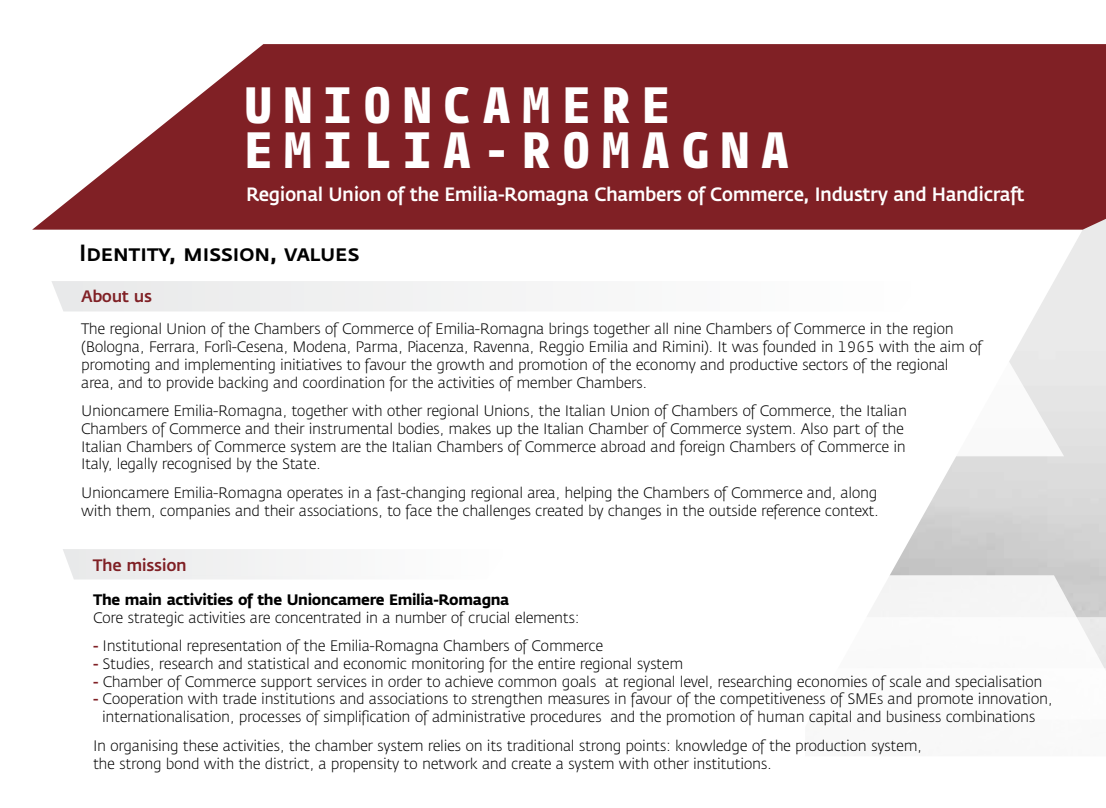
<style>
.page{position:relative;width:1106px;height:808px;background:#fff}
.page>*{position:absolute;margin:0;border:0;box-sizing:border-box;transform-origin:0 0}
.t1{font:700 50.4px/45px "Fedra Mono";letter-spacing:.2em;color:#fff}
.t2{font:23.25px "Fedra Sans Medium SC";letter-spacing:-.025em;color:#000}
.t3{font:500 19.05px "Fedra Sans";letter-spacing:-.025em;color:#fff;scale:.94 1}
.t4{font:500 16.35px "Fedra Sans";letter-spacing:-.025em;color:#802025}
.t5{font:15px/17.7px "Fedra Sans Light TF";letter-spacing:-.025em;color:#000}
.t6{font:700 15px "Fedra Sans";letter-spacing:-.025em;color:#000}
.s1{font-family:"Fedra Sans";font-weight:500;color:#802025}
</style>
<div class="page">
<svg style="left:957px;top:314px;width:107px;height:142px"></svg>
<svg style="left:119px;top:575px;width:987px;height:181px"></svg>
<div style="left:52px;top:281px;width:474px;height:30px;background:#eeeff0"></div>
<svg style="left:63px;top:549px;width:444px;height:30px"></svg>
<svg style="left:32px;top:44px;width:1074px;height:186px;background:#8e383d"></svg>
<h1 class="t1" style="left:243px;top:83px;width:548px">UNIONCAMERE<br>EMILIA-ROMAGNA</h1>
<p class="t3" style="left:246px;top:184px;width:829px">Regional Union of the Emilia-Romagna Chambers of Commerce, Industry and Handicraft</p>
<h2 class="t2" style="left:79px;top:239px;width:282px">Identity, mission, values</h2>
<p class="t4" style="left:81px;top:287px;width:72px">About us</p>
<p class="t5" style="left:81px;top:321px;width:902px">The regional Union of the Chambers of Commerce of Emilia-Romagna brings together all nine Chambers of Commerce in the region (Bologna, Ferrara, Forlì-Cesena, Modena, Parma, Piacenza, Ravenna, Reggio Emilia and Rimini). It was founded in 1965 with the aim of promoting and implementing initiatives to favour the growth and promotion of the economy and productive sectors of the regional area, and to provide backing and coordination for the activities of member Chambers.</p>
<p class="t5" style="left:81px;top:402px;width:827px">Unioncamere Emilia-Romagna, together with other regional Unions, the Italian Union of Chambers of Commerce, the Italian Chambers of Commerce and their instrumental bodies, makes up the Italian Chamber of Commerce system. Also part of the Italian Chambers of Commerce system are the Italian Chambers of Commerce abroad and foreign Chambers of Commerce in Italy, legally recognised by the State.</p>
<p class="t5" style="left:81px;top:484px;width:799px">Unioncamere Emilia-Romagna operates in a fast-changing regional area, helping the Chambers of Commerce and, along with them, companies and their associations, to face the challenges created by changes in the outside reference context.</p>
<p class="t4" style="left:93px;top:556px;width:96px">The mission</p>
<p class="t6" style="left:93px;top:590px;width:418px">The main activities of the Unioncamere Emilia-Romagna</p>
<p class="t5" style="left:93px;top:609px;width:488px">Core strategic activities are concentrated in a number of crucial elements:</p>
<p class="t5" style="left:93px;top:637px;width:512px"><span class="s1">-</span> Institutional representation of the Emilia-Romagna Chambers of Commerce</p>
<p class="t5" style="left:93px;top:655px;width:591px"><span class="s1">-</span> Studies, research and statistical and economic monitoring for the entire regional system</p>
<p class="t5" style="left:93px;top:673px;width:951px"><span class="s1">-</span> Chamber of Commerce support services in order to achieve common goals at regional level, researching economies of scale and specialisation</p>
<p class="t5" style="left:93px;top:691px;width:961px;text-align:center"><span class="s1">-</span> Cooperation with trade institutions and associations to strengthen measures in favour of the competitiveness of SMEs and promote innovation, internationalisation, processes of simplification of administrative procedures and the promotion of human capital and business combinations</p>
<p class="t5" style="left:93px;top:737px;width:830px">In organising these activities, the chamber system relies on its traditional strong points: knowledge of the production system, the strong bond with the district, a propensity to network and create a system with other institutions.</p>
</div>
